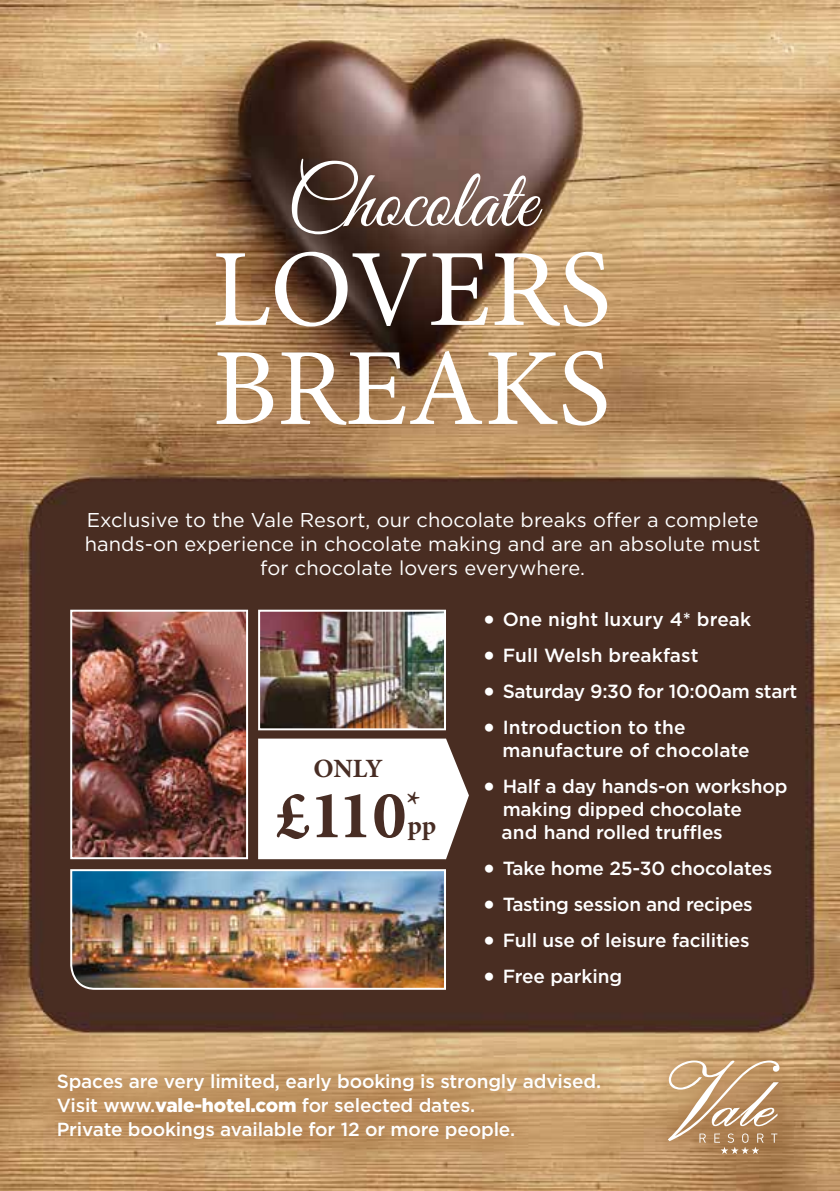
<style>
.page{position:relative;width:840px;height:1191px;background:#fff}
.page>*{position:absolute;margin:0;border:0;box-sizing:border-box;transform-origin:0 0}
.t1{font:110px/99px "Minion Pro";color:#fff}
.t2{font:83.6px "Great Vibes";color:#fff}
.t3{font:700 68px "Minion Pro";color:#482d24}
.t4{font:700 26.4px "Minion Pro";letter-spacing:-.01em;color:#482d24}
.t5{font:20px/24px "Gotham";letter-spacing:.005em;color:#fff;text-align:center}
.t6{font:500 19px/23px "Gotham";letter-spacing:-.01em;color:#fff}
.s1{font-weight:900}
</style>
<div class="page">
<img style="left:0;top:0;width:839px;height:1191px">
<svg style="left:32px;top:1049px;width:591px;height:114px;background:#c49968"></svg>
<img style="left:73px;top:612px;width:172px;height:244px">
<div style="left:70px;top:609px;width:178px;height:250px;border:2px solid #fff"></div>
<div style="left:258px;top:738px;width:188px;height:121px;background:#fff;border:2px solid #fff"></div>
<img style="left:261px;top:612px;width:182px;height:115px">
<div style="left:258px;top:609px;width:188px;height:121px;border:2px solid #fff"></div>
<img style="left:69px;top:868px;width:378px;height:122px">
<svg style="left:653px;top:1045px;width:140px;height:123px;background:#bf9666"></svg>
<svg style="left:667px;top:1060px;width:112px;height:94px;background:#c49f78"></svg>
<svg style="left:437px;top:738px;width:31px;height:121px"></svg>
<h2 class="t2" style="left:286px;top:155px;width:251px">Chocolate</h2>
<h1 class="t1" style="left:212px;top:241px;width:400px">LOVERS<br>BREAKS</h1>
<p class="t5" style="left:85px;top:507px;width:677px">Exclusive to the Vale Resort, our chocolate breaks offer a complete hands-on experience in chocolate making and are an absolute must for chocolate lovers everywhere.</p>
<h3 class="t4" style="left:313px;top:750px;width:71px">ONLY</h3>
<h3 class="t3" style="left:275px;top:767px;width:146px">£110<sup>*</sup></h3>
<h3 class="t4" style="left:407px;top:807px;width:30px">pp</h3>
<p class="t6" style="left:484px;top:608px;width:267px">■ One night luxury 4* break</p>
<p class="t6" style="left:484px;top:644px;width:215px">■ Full Welsh breakfast</p>
<p class="t6" style="left:484px;top:680px;width:314px">■ Saturday 9:30 for 10:00am start</p>
<p class="t6" style="left:502px;top:716px;width:249px;text-indent:-17px">■ Introduction to the manufacture of chocolate</p>
<p class="t6" style="left:501px;top:775px;width:287px;text-indent:-17px">■ Half a day hands-on workshop making dipped chocolate<br>and hand rolled truffles</p>
<p class="t6" style="left:484px;top:857px;width:288px">■ Take home 25-30 chocolates</p>
<p class="t6" style="left:484px;top:893px;width:269px">■ Tasting session and recipes</p>
<p class="t6" style="left:484px;top:929px;width:266px">■ Full use of leisure facilities</p>
<p class="t6" style="left:484px;top:965px;width:138px">■ Free parking</p>
<p class="t6" style="left:57px;top:1068px;width:545px;line-height:24px">Spaces are very limited, early booking is strongly advised.<br>Visit www.<span class="s1">vale-hotel.com</span> for selected dates.<br>Private bookings available for 12 or more people.</p>
</div>
